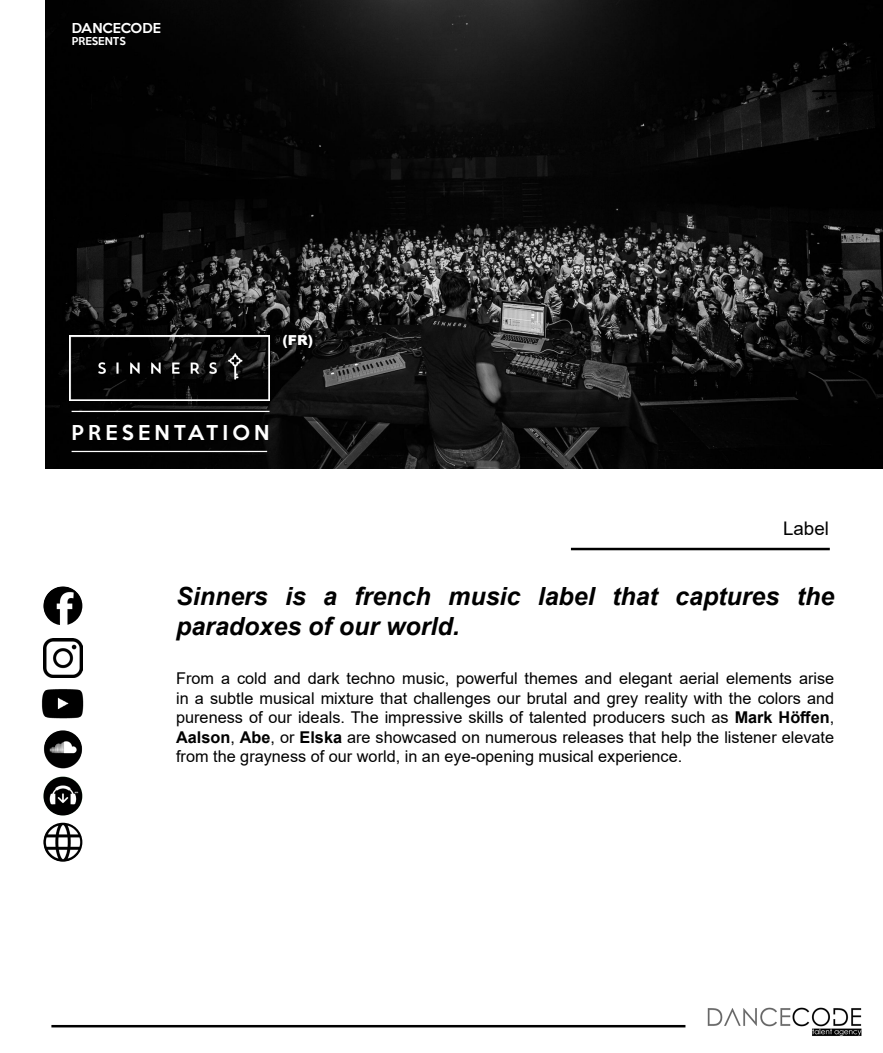
<style>
.page{position:relative;width:883px;height:1053px;background:#fff}
.page>*{position:absolute;margin:0;border:0;box-sizing:border-box;transform-origin:0 0}
.t1{font:italic 700 25px/30px "Arial";color:#000}
.t2{font:500 18.75px "Keep Calm";letter-spacing:.225em;color:#fff}
.t3{font:18.75px "Arial";color:#000}
.t4{font:16.25px/19.5px "Arial";color:#000;text-align:justify}
.t5{font:900 13.75px "Arial";color:#fff}
.t6{font:500 12.5px "Keep Calm";color:#fff}
.t7{font:500 10px "Keep Calm";color:#fff}
.s1{font-weight:700}
</style>
<div class="page">
<img style="left:45px;top:0;width:837px;height:468px">
<hr style="left:51px;top:1024px;width:634px;height:3px;background:#000">
<hr style="left:72px;top:411px;width:197px;height:1px;background:#fff">
<hr style="left:570px;top:547px;width:259px;height:3px;background:#000">
<hr style="left:72px;top:451px;width:195px;height:1px;background:#fff">
<img style="left:707px;top:1007px;width:155px;height:30px">
<img style="left:43px;top:638px;width:39px;height:39px">
<img style="left:43px;top:730px;width:39px;height:39px;border-radius:19px">
<img style="left:41px;top:689px;width:43px;height:30px">
<img style="left:43px;top:776px;width:39px;height:39px;border-radius:19px">
<img style="left:43px;top:822px;width:39px;height:39px;border-radius:19px">
<img style="left:69px;top:335px;width:201px;height:65px">
<img style="left:43px;top:586px;width:39px;height:39px;border-radius:19px">
<p class="t6" style="left:72px;top:17px;width:91px">DANCECODE</p>
<p class="t7" style="left:72px;top:32px;width:56px">PRESENTS</p>
<p class="t5" style="left:282px;top:330px;width:32px">(FR)</p>
<p class="t2" style="left:72px;top:417px;width:199px">PRESENTATION</p>
<p class="t3" style="left:782px;top:515px;width:47px">Label</p>
<h1 class="t1" style="left:176px;top:581px;width:659px">Sinners is a french music label that captures the paradoxes of our world.</h1>
<p class="t4" style="left:176px;top:668px;width:659px">From a cold and dark techno music, powerful themes and elegant aerial elements arise in a subtle musical mixture that challenges our brutal and grey reality with the colors and pureness of our ideals. The impressive skills of talented producers such as <span class="s1">Mark Höffen</span>, <span class="s1">Aalson</span>, <span class="s1">Abe</span>, or <span class="s1">Elska</span> are showcased on numerous releases that help the listener elevate from the grayness of our world, in an eye-opening musical experience.</p>
</div>
